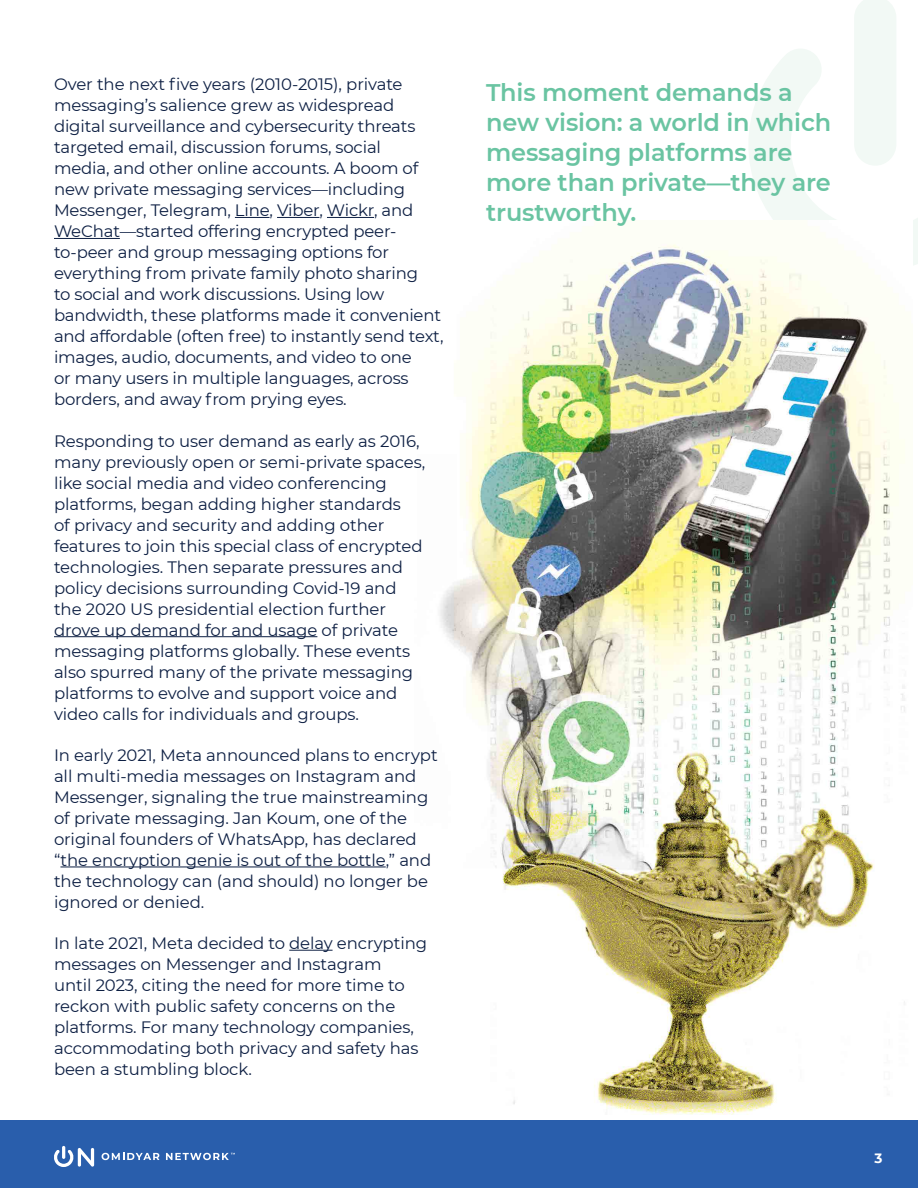
<style>
.page{position:relative;width:918px;height:1188px;background:#fff}
.page>*{position:absolute;margin:0;border:0;box-sizing:border-box;transform-origin:0 0}
.t1{font:600 24px/30px "Montserrat";letter-spacing:-.005em;color:#6ac4a2}
.t2{font:16.5px/21px "Montserrat";letter-spacing:-.005em;color:#0d1f43}
.t3{font:700 13.5px "Montserrat";color:#fff}
</style>
<div class="page">
<svg style="left:749px;top:0;width:169px;height:265px"></svg>
<div style="left:0;top:1120px;width:918px;height:68px;background:#295eac"></div>
<svg style="left:54px;top:1146px;width:40px;height:21px"></svg>
<svg style="left:102px;top:1153px;width:57px;height:7px"></svg>
<svg style="left:166px;top:1153px;width:69px;height:7px"></svg>
<img style="left:440px;top:220px;width:473px;height:895px">
<hr style="left:235px;top:217px;width:35px;height:1px;background:#0d1f43">
<hr style="left:277px;top:217px;width:42px;height:1px;background:#0d1f43">
<hr style="left:327px;top:217px;width:47px;height:1px;background:#0d1f43">
<hr style="left:54px;top:238px;width:66px;height:1px;background:#0d1f43">
<hr style="left:54px;top:636px;width:263px;height:1px;background:#0d1f43">
<hr style="left:60px;top:867px;width:326px;height:1px;background:#0d1f43">
<hr style="left:289px;top:950px;width:44px;height:1px;background:#0d1f43">
<p class="t2" style="left:54px;top:73px;width:391px">Over the next five years (2010-2015), private messaging’s salience grew as widespread digital surveillance and cybersecurity threats targeted email, discussion forums, social<br>media, and other online accounts. A boom of new private messaging services—including Messenger, Telegram, Line, Viber, Wickr, and WeChat—started offering encrypted peer&shy;to-peer and group messaging options for everything from private family photo sharing<br>to social and work discussions. Using low bandwidth, these platforms made it convenient and affordable (often free) to instantly send text, images, audio, documents, and video to one<br>or many users in multiple languages, across borders, and away from prying eyes.</p>
<p class="t2" style="left:54px;top:430px;width:373px">Responding to user demand as early as 2016, many previously open or semi-private spaces, like social media and video conferencing platforms, began adding higher standards<br>of privacy and security and adding other features to join this special class of encrypted technologies. Then separate pressures and policy decisions surrounding Covid-19 and the 2020 US presidential election further drove up demand for and usage of private messaging platforms globally. These events also spurred many of the private messaging platforms to evolve and support voice and video calls for individuals and groups.</p>
<p class="t2" style="left:54px;top:744px;width:385px">In early 2021, Meta announced plans to encrypt all multi-media messages on Instagram and Messenger, signaling the true mainstreaming of private messaging. Jan Koum, one of the original founders of WhatsApp, has declared “the encryption genie is out of the bottle,” and the technology can (and should) no longer be ignored or denied.</p>
<p class="t2" style="left:54px;top:932px;width:375px">In late 2021, Meta decided to delay encrypting messages on Messenger and Instagram<br>until 2023, citing the need for more time to reckon with public safety concerns on the platforms. For many technology companies, accommodating both privacy and safety has been a stumbling block.</p>
<h1 class="t1" style="left:486px;top:76px;width:347px">This moment demands a new vision: a world in which messaging platforms are more than private—they are trustworthy.</h1>
<p class="t3" style="left:874px;top:1149px;width:9px">3</p>
</div>
